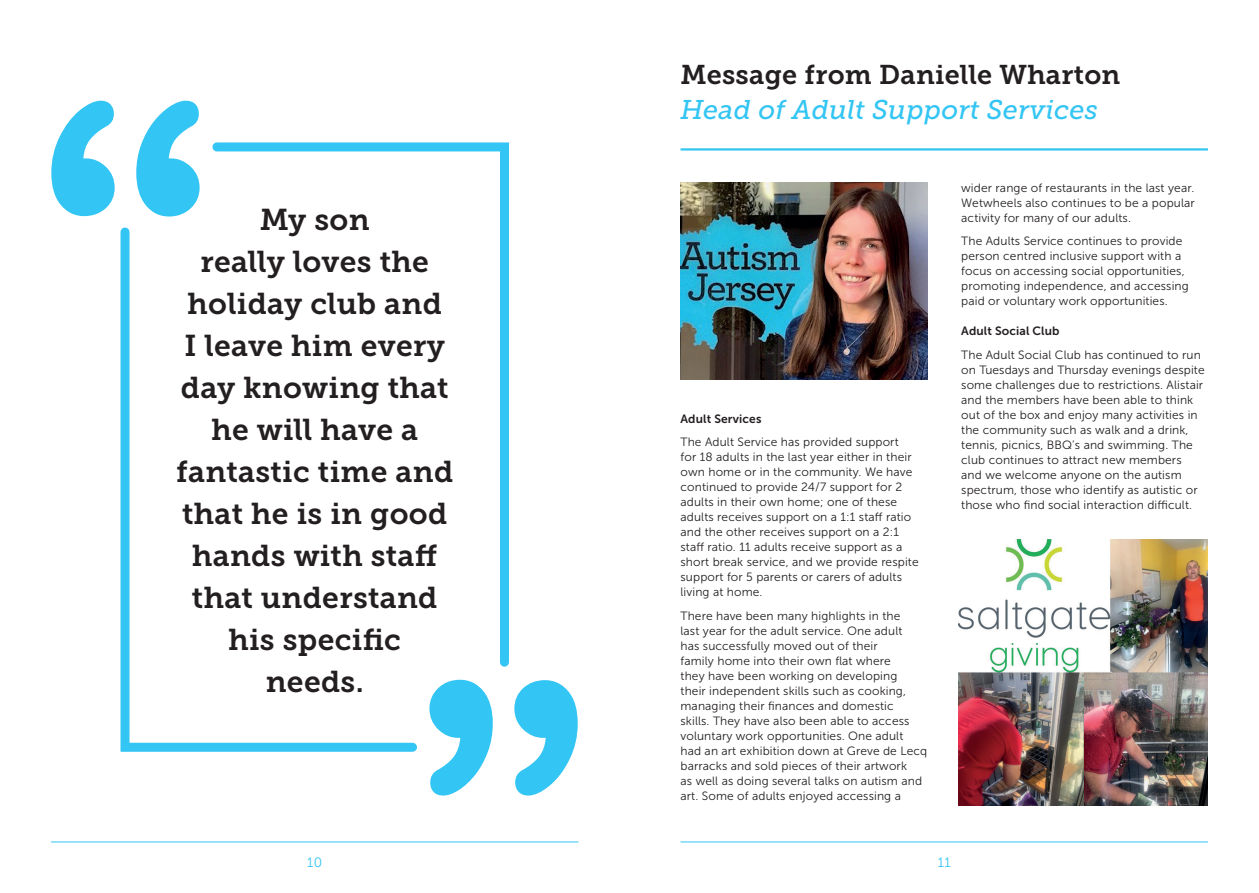
<style>
.page{position:relative;width:1259px;height:893px;background:#fff}
.page>*{position:absolute;margin:0;border:0;box-sizing:border-box;transform-origin:0 0}
.t1{font:30px/42px "Museo Slab 700";letter-spacing:.01em;color:#231f20;text-align:center}
.t2{font:27px/34.5px "Museo Slab 700";letter-spacing:.01em;color:#231f20}
.t3{font:13.5px "Museo Sans 300";color:#33c5f3}
.t4{font:12px/15px "Museo Sans 300";letter-spacing:.01em;color:#231f20}
.t5{font:12px "Museo Sans 700";letter-spacing:.01em;color:#231f20}
.s1{font-family:"Museo Slab 500";font-style:italic;color:#33c5f3}
</style>
<div class="page">
<hr style="left:51px;top:842px;width:527px;height:1px;background:#33c5f3">
<hr style="left:680px;top:842px;width:528px;height:1px;background:#33c5f3">
<hr style="left:680px;top:148px;width:528px;height:3px;background:#33c5f3">
<img style="left:680px;top:183px;width:247px;height:196px">
<img style="left:958px;top:540px;width:250px;height:266px">
<svg style="left:120px;top:227px;width:297px;height:525px"></svg>
<svg style="left:51px;top:101px;width:149px;height:115px"></svg>
<svg style="left:429px;top:680px;width:149px;height:115px"></svg>
<svg style="left:208px;top:142px;width:301px;height:529px"></svg>
<p class="t1" style="left:176px;top:199px;width:278px">My son<br>really loves the holiday club and<br>I leave him every day knowing that he will have a fantastic time and that he is in good hands with staff that understand his specific</p>
<p class="t1" style="left:266px;top:661px;width:99px">needs.</p>
<p class="t2" style="left:680px;top:58px;width:441px">Message from Danielle Wharton<br><span class="s1">Head of Adult Support Services</span></p>
<p class="t5" style="left:680px;top:412px;width:82px">Adult Services</p>
<p class="t4" style="left:680px;top:434px;width:240px">The Adult Service has provided support<br>for 18 adults in the last year either in their own home or in the community. We have continued to provide 24/7 support for 2 adults in their own home; one of these adults receives support on a 1:1 staff ratio and the other receives support on a 2:1 staff ratio. 11 adults receive support as a short break service, and we provide respite support for 5 parents or carers of adults living at home.</p>
<p class="t4" style="left:680px;top:608px;width:248px">There have been many highlights in the<br>last year for the adult service. One adult<br>has successfully moved out of their<br>family home into their own flat where<br>they have been working on developing<br>their independent skills such as cooking, managing their finances and domestic<br>skills. They have also been able to access voluntary work opportunities. One adult<br>had an art exhibition down at Greve de Lecq barracks and sold pieces of their artwork<br>as well as doing several talks on autism and art. Some of adults enjoyed accessing a</p>
<p class="t4" style="left:961px;top:180px;width:235px;text-align:justify">wider range of restaurants in the last year.<br>Wetwheels also continues to be a popular activity for many of our adults.</p>
<p class="t4" style="left:961px;top:234px;width:229px">The Adults Service continues to provide person centred inclusive support with a focus on accessing social opportunities, promoting independence, and accessing paid or voluntary work opportunities.</p>
<p class="t5" style="left:961px;top:325px;width:100px">Adult Social Club</p>
<p class="t4" style="left:961px;top:347px;width:245px">The Adult Social Club has continued to run on Tuesdays and Thursday evenings despite some challenges due to restrictions. Alistair and the members have been able to think out of the box and enjoy many activities in the community such as walk and a drink, tennis, picnics, BBQ’s and swimming. The club continues to attract new members and we welcome anyone on the autism spectrum, those who identify as autistic or those who find social interaction difficult.</p>
<p class="t3" style="left:307px;top:855px;width:16px">10</p>
<p class="t3" style="left:938px;top:855px;width:14px">11</p>
</div>
